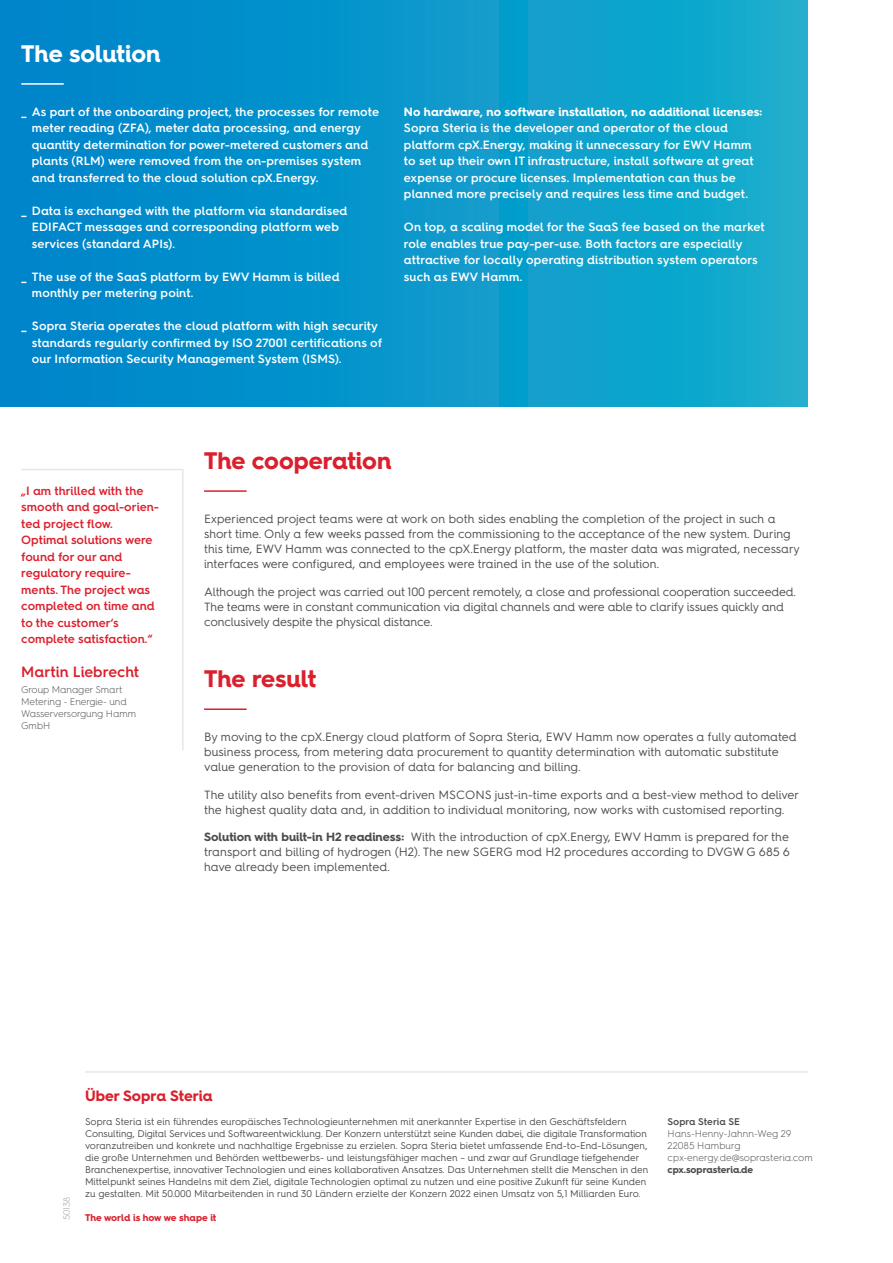
<style>
.page{position:relative;width:893px;height:1263px;background:#fff}
.page>*{position:absolute;margin:0;border:0;box-sizing:border-box;transform-origin:0 0}
.Sub-heading-level-1{font:700 24px "Hurme Geometric Sans 4";letter-spacing:-.005em;color:#da202d}
.Sub-heading-level-1-2{font:700 24px "Hurme Geometric Sans 4";letter-spacing:-.005em;color:#fff}
.Title_10pt_15pt_red{font:700 15px "Hurme Geometric Sans 4";color:#da202d}
.Sub-heading-level-3{font:600 15px "Hurme Geometric Sans 4";color:#da202d}
.Running_text_8pt_10p{font:12px/15px "Hurme Geometric Sans 4";letter-spacing:-.01em;color:#4b4c4d}
.Introduction_8pt_11p{font:600 12px/16.5px "Hurme Geometric Sans 4";letter-spacing:.01em;color:#fff}
.Introduction_8pt_11p-2{font:600 12px/16.5px "Hurme Geometric Sans 4";color:#da202d}
.Introduction_8pt_11p-3{font:700 12px "Hurme Geometric Sans 4";letter-spacing:.005em;color:#fff}
.Text_6_5pt_8pt_grey{font:9.75px/12px "Hurme Geometric Sans 4";letter-spacing:-.005em;color:#4b4c4d}
.Adress_6_5pt_8pt_gre{font:300 9.75px/12px "Hurme Geometric Sans 4";color:#4b4c4d}
.Text_6_5pt_8pt{font:300 9.75px/12px "Hurme Geometric Sans 4";letter-spacing:-.01em;color:#4b4c4d}
.Text_6_5pt_8pt-2{font:700 9.75px "Hurme Geometric Sans 4";letter-spacing:-.005em;color:#da202d}
.Adress_6_5pt_8pt_gre-2{font:600 9.75px "Hurme Geometric Sans 4";color:#4b4c4d}
.Adress_6_5pt_8pt_gre-3{font:300 9px "Hurme Geometric Sans 4";color:#9d9fa2}
.s1{font-family:"Hurme Geometric Sans 3";font-weight:700}
.s2{font-weight:700}
</style>
<div class="page">
<hr style="left:204px;top:490px;width:43px;height:2px;background:#da202d">
<div style="left:0;top:0;width:808px;height:407px;background:linear-gradient(to right,#0083ca,#17aecd)"></div>
<hr style="left:204px;top:708px;width:43px;height:2px;background:#da202d">
<hr style="left:21px;top:83px;width:43px;height:2px;background:#fff">
<hr style="left:85px;top:1071px;width:723px;height:2px;background:#e6e7e9">
<svg style="left:21px;top:469px;width:163px;height:281px"></svg>
<p class="Sub-heading-level-1-2" style="left:21px;top:37px;width:141px">The solution</p>
<p class="Introduction_8pt_11p" style="left:32px;top:103px;width:349px;text-indent:-10px"><span class="s1">_</span> As part of the onboarding project, the processes for remote meter reading (ZFA), meter data processing, and energy quantity determination for power-metered customers and plants (RLM) were removed from the on-premises system and transferred to the cloud solution cpX.Energy.</p>
<p class="Introduction_8pt_11p" style="left:32px;top:202px;width:317px;text-indent:-10px"><span class="s1">_</span> Data is exchanged with the platform via standardised<br>EDIFACT messages and corresponding platform web services (standard APIs).</p>
<p class="Introduction_8pt_11p" style="left:32px;top:268px;width:309px;text-indent:-10px"><span class="s1">_</span> The use of the SaaS platform by EWV Hamm is billed monthly per metering point.</p>
<p class="Introduction_8pt_11p" style="left:32px;top:317px;width:352px;text-indent:-10px"><span class="s1">_</span> Sopra Steria operates the cloud platform with high security standards regularly confirmed by ISO 27001 certifications of our Information Security Management System (ISMS).</p>
<p class="Introduction_8pt_11p-3" style="left:404px;top:103px;width:360px">No hardware, no software installation, no additional licenses:</p>
<p class="Introduction_8pt_11p" style="left:404px;top:119px;width:351px">Sopra Steria is the developer and operator of the cloud platform cpX.Energy, making it unnecessary for EWV Hamm to set up their own IT infrastructure, install software at great expense or procure licenses. Implementation can thus be planned more precisely and requires less time and budget.</p>
<p class="Introduction_8pt_11p" style="left:404px;top:218px;width:362px">On top, a scaling model for the SaaS fee based on the market role enables true pay-per-use. Both factors are especially attractive for locally operating distribution system operators such as EWV Hamm.</p>
<p class="Sub-heading-level-1" style="left:204px;top:444px;width:189px">The cooperation</p>
<p class="Introduction_8pt_11p-2" style="left:21px;top:482px;width:139px">„I am thrilled with the smooth and goal-orien&shy;ted project flow.<br>Optimal solutions were found for our and regulatory require&shy;ments. The project was completed on time and to the customer‘s complete satisfaction.“</p>
<p class="Sub-heading-level-3" style="left:21px;top:661px;width:119px">Martin Liebrecht</p>
<p class="Text_6_5pt_8pt" style="left:21px;top:683px;width:103px">Group Manager Smart</p>
<p class="Text_6_5pt_8pt" style="left:21px;top:695px;width:107px">Metering - Energie- und</p>
<p class="Text_6_5pt_8pt" style="left:21px;top:707px;width:117px">Wasserversorgung Hamm<br>GmbH</p>
<p class="Running_text_8pt_10p" style="left:204px;top:511px;width:597px">Experienced project teams were at work on both sides enabling the completion of the project in such a short time. Only a few weeks passed from the commissioning to the acceptance of the new system. During this time, EWV Hamm was connected to the cpX.Energy platform, the master data was migrated, necessary interfaces were configured, and employees were trained in the use of the solution.</p>
<p class="Running_text_8pt_10p" style="left:204px;top:583px;width:593px">Although the project was carried out 100 percent remotely, a close and professional cooperation succeeded.<br>The teams were in constant communication via digital channels and were able to clarify issues quickly and conclusively despite the physical distance.</p>
<p class="Sub-heading-level-1" style="left:204px;top:662px;width:114px">The result</p>
<p class="Running_text_8pt_10p" style="left:204px;top:729px;width:594px">By moving to the cpX.Energy cloud platform of Sopra Steria, EWV Hamm now operates a fully automated business process, from metering data procurement to quantity determination with automatic substitute value generation to the provision of data for balancing and billing.</p>
<p class="Running_text_8pt_10p" style="left:204px;top:787px;width:597px">The utility also benefits from event-driven MSCONS just-in-time exports and a best-view method to deliver the highest quality data and, in addition to individual monitoring, now works with customised reporting.</p>
<p class="Running_text_8pt_10p" style="left:204px;top:829px;width:587px;text-align:justify"><span class="s2">Solution with built-in H2 readiness:</span> With the introduction of cpX.Energy, EWV Hamm is prepared for the transport and billing of hydrogen (H2). The new SGERG mod H2 procedures according to DVGW G 685 6 have already been implemented.</p>
<p class="Adress_6_5pt_8pt_gre-3" style="left:61px;top:1220px;width:25px;rotate:-90deg">50138</p>
<p class="Title_10pt_15pt_red" style="left:85px;top:1085px;width:129px">Über Sopra Steria</p>
<p class="Text_6_5pt_8pt_grey" style="left:85px;top:1115px;width:565px">Sopra Steria ist ein führendes europäisches Technologieunternehmen mit anerkannter Expertise in den Geschäftsfeldern Consulting, Digital Services und Softwareentwicklung. Der Konzern unterstützt seine Kunden dabei, die digitale Transformation voranzutreiben und konkrete und nachhaltige Ergebnisse zu erzielen. Sopra Steria bietet umfassende End-to-End-Lösungen, die große Unternehmen und Behörden wettbewerbs- und leistungsfähiger machen – und zwar auf Grundlage tiefgehender Branchenexpertise, innovativer Technologien und eines kollaborativen Ansatzes. Das Unternehmen stellt die Menschen in den Mittelpunkt seines Handelns mit dem Ziel, digitale Technologien optimal zu nutzen und eine positive Zukunft für seine Kunden zu gestalten. Mit 50.000 Mitarbeitenden in rund 30 Ländern erzielte der Konzern 2022 einen Umsatz von 5,1 Milliarden Euro.</p>
<p class="Text_6_5pt_8pt-2" style="left:85px;top:1211px;width:133px">The world is how we shape it</p>
<p class="Adress_6_5pt_8pt_gre-2" style="left:668px;top:1115px;width:74px">Sopra Steria SE</p>
<p class="Adress_6_5pt_8pt_gre" style="left:668px;top:1127px;width:125px">Hans-Henny-Jahnn-Weg 29</p>
<p class="Adress_6_5pt_8pt_gre" style="left:668px;top:1139px;width:74px">22085 Hamburg</p>
<p class="Adress_6_5pt_8pt_gre" style="left:668px;top:1151px;width:147px">cpx-energy.de@soprasteria.com <span class="s2">cpx.soprasteria.de</span></p>
</div>
